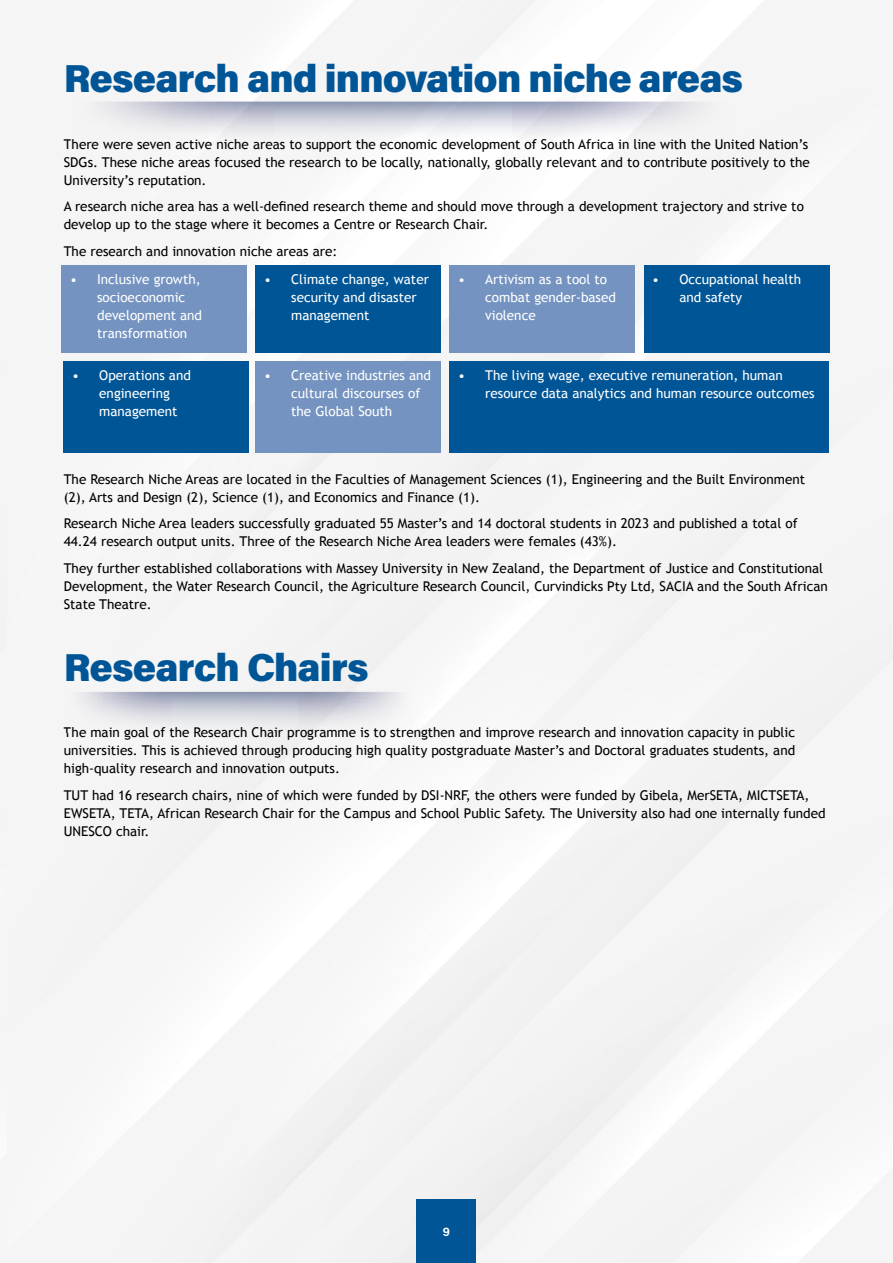
<style>
.page{position:relative;width:893px;height:1263px;background:#fff}
.page>*{position:absolute;margin:0;border:0;box-sizing:border-box;transform-origin:0 0}
.t1{font:39px "Acumin Variable Concept";letter-spacing:-.02em;color:#005596}
.t2{font:13.5px/18px "Trebuchet MS";color:#000}
.t3{font:13.5px/18px "Trebuchet MS";color:#fff}
.t4{font:12px "Acumin Variable Concept";color:#fff}
</style>
<div class="page">
<div style="left:6px;top:0;width:887px;height:1263px;background:#f5f5f5"></div>
<svg style="left:70px;top:102px;width:664px;height:40px"></svg>
<div style="left:256px;top:361px;width:185px;height:92px;background:#7493c1"></div>
<div style="left:256px;top:266px;width:185px;height:87px;background:#005596"></div>
<div style="left:62px;top:266px;width:185px;height:87px;background:#7493c1"></div>
<div style="left:450px;top:361px;width:379px;height:92px;background:#005596"></div>
<div style="left:450px;top:266px;width:185px;height:87px;background:#7493c1"></div>
<div style="left:644px;top:266px;width:185px;height:87px;background:#005596"></div>
<div style="left:64px;top:361px;width:185px;height:92px;background:#005596"></div>
<svg style="left:65px;top:692px;width:351px;height:40px"></svg>
<div style="left:417px;top:1199px;width:59px;height:64px;background:#005596"></div>
<h1 class="t1" style="left:64px;top:52px;width:681px">Research and innovation niche areas</h1>
<p class="t2" style="left:64px;top:135px;width:747px;text-align:justify">There were seven active niche areas to support the economic development of South Africa in line with the United Nation’s SDGs. These niche areas focused the research to be locally, nationally, globally relevant and to contribute positively to the University’s reputation.</p>
<p class="t2" style="left:64px;top:198px;width:742px">A research niche area has a well-defined research theme and should move through a development trajectory and strive to develop up to the stage where it becomes a Centre or Research Chair.</p>
<p class="t2" style="left:64px;top:242px;width:275px">The research and innovation niche areas are:</p>
<p class="t3" style="left:97px;top:271px;width:106px;text-indent:-27px">• Inclusive growth, socioeconomic development and transformation</p>
<p class="t3" style="left:99px;top:366px;width:93px;text-indent:-27px">• Operations and engineering management</p>
<p class="t3" style="left:291px;top:271px;width:139px;text-indent:-27px">• Climate change, water security and disaster management</p>
<p class="t3" style="left:291px;top:366px;width:141px;text-indent:-27px">• Creative industries and cultural discourses of the Global South</p>
<p class="t3" style="left:485px;top:271px;width:132px;text-indent:-27px">• Artivism as a tool to combat gender-based violence</p>
<p class="t3" style="left:679px;top:271px;width:123px;text-indent:-27px">• Occupational health and safety</p>
<p class="t3" style="left:485px;top:366px;width:331px;text-indent:-27px">• The living wage, executive remuneration, human resource data analytics and human resource outcomes</p>
<p class="t2" style="left:64px;top:470px;width:743px">The Research Niche Areas are located in the Faculties of Management Sciences (1), Engineering and the Built Environment (2), Arts and Design (2), Science (1), and Economics and Finance (1).</p>
<p class="t2" style="left:64px;top:514px;width:735px">Research Niche Area leaders successfully graduated 55 Master’s and 14 doctoral students in 2023 and published a total of<br>44.24 research output units. Three of the Research Niche Area leaders were females (43%).</p>
<p class="t2" style="left:64px;top:559px;width:766px">They further established collaborations with Massey University in New Zealand, the Department of Justice and Constitutional<br>Development, the Water Research Council, the Agriculture Research Council, Curvindicks Pty Ltd, SACIA and the South African<br>State Theatre.</p>
<h1 class="t1" style="left:64px;top:640px;width:306px">Research Chairs</h1>
<p class="t2" style="left:64px;top:723px;width:733px;text-align:justify">The main goal of the Research Chair programme is to strengthen and improve research and innovation capacity in public universities. This is achieved through producing high quality postgraduate Master’s and Doctoral graduates students, and high-quality research and innovation outputs.</p>
<p class="t2" style="left:64px;top:786px;width:763px">TUT had 16 research chairs, nine of which were funded by DSI-NRF, the others were funded by Gibela, MerSETA, MICTSETA,<br>EWSETA, TETA, African Research Chair for the Campus and School Public Safety. The University also had one internally funded<br>UNESCO chair.</p>
<p class="t4" style="left:443px;top:1223px;width:9px">9</p>
</div>
